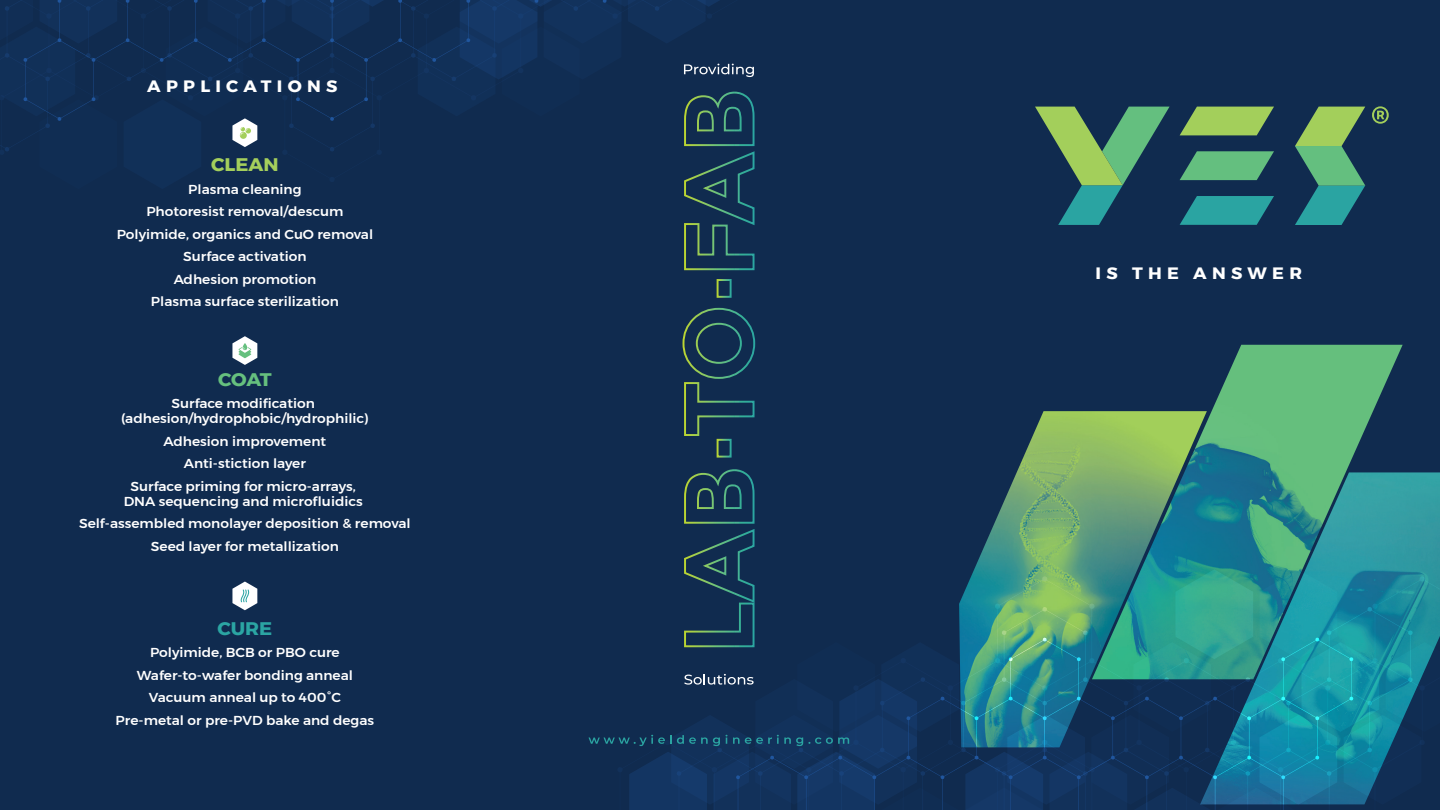
<style>
.page{position:relative;width:1440px;height:810px;background:#102b4f}
.page>*{position:absolute;margin:0;border:0;box-sizing:border-box;transform-origin:0 0}
.t1{font:700 18.25px "Montserrat";color:#a4cf5c;scale:1.06 1}
.t2{font:700 18.25px "Montserrat";color:#66c07e;scale:1.06 1}
.t3{font:700 18.25px "Montserrat";color:#2ba5a3;scale:1.06 1}
.t4{font:700 16.5px "Montserrat";letter-spacing:.3em;color:#fff;scale:1.06 1}
.t5{font:500 12.88px/22.5px "Montserrat";color:#fff;text-align:center;scale:1.06 1}
</style>
<div class="page">
<svg style="left:23px;top:0;width:395px;height:121px;fill:#113058"></svg>
<img style="left:1207px;top:345px;width:196px;height:127px">
<img style="left:974px;top:411px;width:233px;height:158px">
<img style="left:1200px;top:472px;width:240px;height:97px">
<svg style="left:971px;top:569px;width:469px;height:7px;background:#2e9090"></svg>
<svg style="left:959px;top:576px;width:481px;height:172px;background:#2c8b89"></svg>
<svg style="left:959px;top:607px;width:454px;height:198px;background:#278d8f"></svg>
<svg style="left:959px;top:637px;width:395px;height:173px"></svg>
<svg style="left:1295px;top:107px;width:70px;height:118px"></svg>
<svg style="left:1035px;top:107px;width:135px;height:118px"></svg>
<svg style="left:1180px;top:107px;width:94px;height:28px"></svg>
<svg style="left:1180px;top:151px;width:94px;height:29px"></svg>
<svg style="left:1180px;top:196px;width:94px;height:29px"></svg>
<svg style="left:1372px;top:106px;width:17px;height:18px"></svg>
<svg style="left:682px;top:307px;width:74px;height:129px"></svg>
<svg style="left:418px;top:0;width:337px;height:271px"></svg>
<svg style="left:589px;top:469px;width:370px;height:341px"></svg>
<svg style="left:232px;top:582px;width:25px;height:28px"></svg>
<svg style="left:124px;top:0;width:287px;height:182px"></svg>
<svg style="left:232px;top:336px;width:25px;height:29px"></svg>
<p class="t4" style="left:147px;top:73px;width:181px">APPLICATIONS</p>
<h1 class="t1" style="left:211px;top:150px;width:65px">CLEAN</h1>
<p class="t5" style="left:117px;top:178px;width:244px">Plasma cleaning<br>Photoresist removal/descum<br>Polyimide, organics and CuO removal<br>Surface activation<br>Adhesion promotion<br>Plasma surface sterilization</p>
<h1 class="t2" style="left:218px;top:365px;width:52px">COAT</h1>
<p class="t5" style="left:121px;top:396px;width:235px;line-height:15px">Surface modification (adhesion/hydrophobic/hydrophilic)</p>
<p class="t5" style="left:131px;top:430px;width:214px">Adhesion improvement<br>Anti-stiction layer<br>Surface priming for micro-arrays,</p>
<p class="t5" style="left:79px;top:490px;width:314px">DNA sequencing and microfluidics<br>Self-assembled monolayer deposition &amp; removal<br>Seed layer for metallization</p>
<h1 class="t3" style="left:217px;top:614px;width:53px">CURE</h1>
<p class="t5" style="left:116px;top:641px;width:245px">Polyimide, BCB or PBO cure<br>Wafer-to-wafer bonding anneal<br>Vacuum anneal up to 400°C<br>Pre-metal or pre-PVD bake and degas</p>
<p class="t4" style="left:1096px;top:260px;width:196px">IS THE ANSWER</p>
</div>
